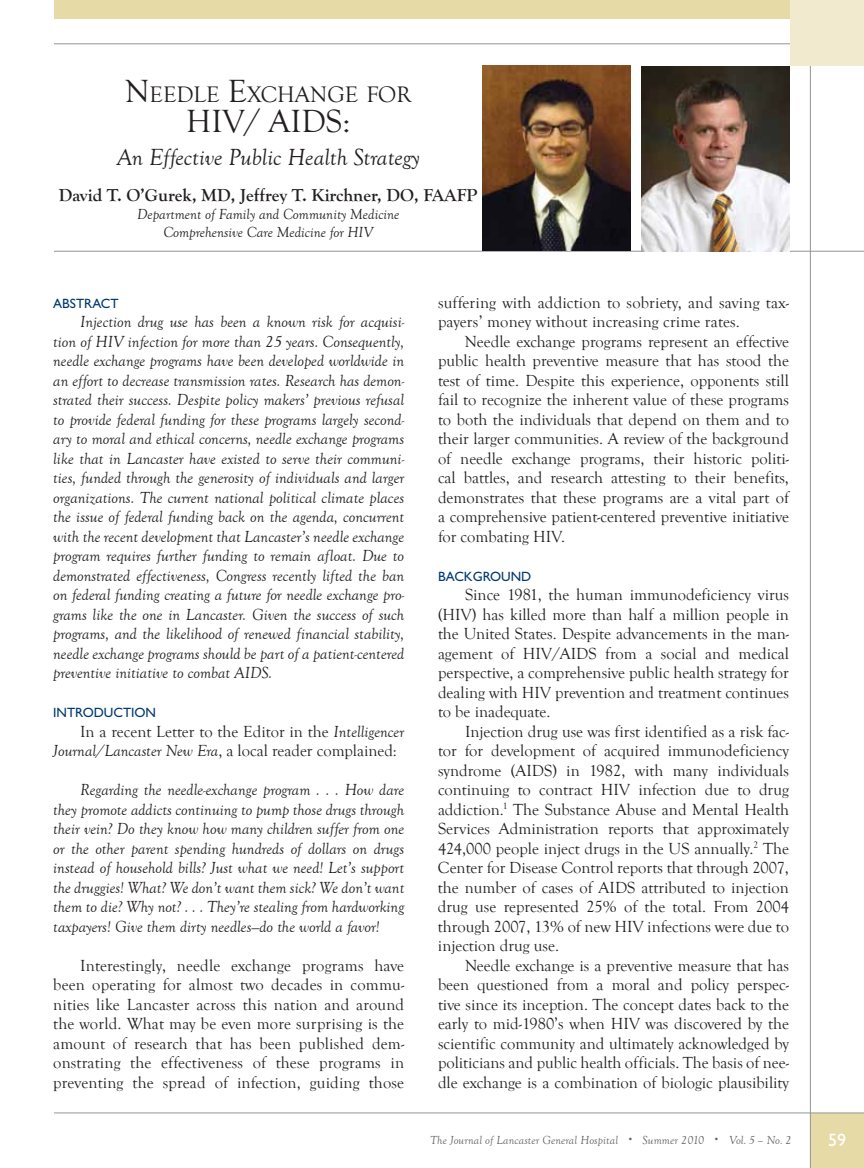
<style>
.page{position:relative;width:864px;height:1168px;background:#fff}
.page>*{position:absolute;margin:0;border:0;box-sizing:border-box;transform-origin:0 0}
.t1{font:33px "Goudy Old Style T";color:#231f20}
.t2{font:italic 24px "Goudy Old Style T";color:#231f20}
.t3{font:23.1px "Goudy Old Style T";color:#231f20}
.t4{font:700 18px "Goudy Old Style T";color:#231f20}
.t5{font:18px "Gill Sans Std";color:#fff}
.t6{font:16.5px/19.5px "Goudy Old Style T";color:#231f20;text-align:justify}
.t7{font:italic 16.5px/19.5px "Goudy Old Style T";color:#231f20;text-align:justify}
.t8{font:italic 15px/18px "Goudy Old Style T";color:#231f20;text-align:center}
.t9{font:13.5px "Gill Sans Std";color:#003970}
.t10{font:italic 12px "Goudy Old Style T";letter-spacing:.01em;color:#636466}
.s1{font-size:33px}
.s2{font-style:italic}
.s3{font-size:9px}
</style>
<div class="page">
<div style="left:810px;top:1112px;width:54px;height:56px;background:#e6daa6"></div>
<hr style="left:54px;top:1112px;width:810px;height:1px;background:#939598">
<hr style="left:810px;top:0;width:1px;height:1168px;background:#939598">
<div style="left:54px;top:0;width:810px;height:19px;background:#e6daa6"></div>
<hr style="left:54px;top:43px;width:810px;height:1px;background:#939598">
<div style="left:790px;top:0;width:74px;height:66px;background:#f1eacf"></div>
<hr style="left:54px;top:251px;width:810px;height:1px;background:#939598">
<img style="left:642px;top:66px;width:148px;height:185px">
<img style="left:483px;top:66px;width:148px;height:185px">
<h3 class="t3" style="left:125px;top:81px;width:287px"><span class="s1">N</span>EEDLE <span class="s1">E</span>XCHANGE FOR</h3>
<h1 class="t1" style="left:186px;top:103px;width:166px">HIV/ AIDS:</h1>
<h2 class="t2" style="left:117px;top:144px;width:305px">An Effective Public Health Strategy</h2>
<p class="t4" style="left:59px;top:185px;width:420px">David T. O’Gurek, MD, Jeffrey T. Kirchner, DO, FAAFP</p>
<p class="t8" style="left:137px;top:205px;width:264px">Department of Family and Community Medicine<br>Comprehensive Care Medicine for HIV</p>
<p class="t9" style="left:53px;top:295px;width:18px">ABSTRACT</p>
<p class="t7" style="left:53px;top:312px;width:353px;text-indent:27px">Injection drug use has been a known risk for acquisi&shy;tion of HIV infection for more than 25 years. Consequently, needle exchange programs have been developed worldwide in an effort to decrease transmission rates. Research has demon&shy;strated their success. Despite policy makers’ previous refusal to provide federal funding for these programs largely second&shy;ary to moral and ethical concerns, needle exchange programs like that in Lancaster have existed to serve their communi&shy;ties, funded through the generosity of individuals and larger organizations. The current national political climate places the issue of federal funding back on the agenda, concurrent with the recent development that Lancaster’s needle exchange program requires further funding to remain afloat. Due to demonstrated effectiveness, Congress recently lifted the ban on federal funding creating a future for needle exchange pro&shy;grams like the one in Lancaster. Given the success of such programs, and the likelihood of renewed financial stability, needle exchange programs should be part of a patient-centered preventive initiative to combat AIDS.</p>
<p class="t9" style="left:53px;top:705px;width:14px">INTRODUCTION</p>
<p class="t6" style="left:53px;top:722px;width:352px;text-indent:27px">In a recent Letter to the Editor in the <span class="s2">Intelligencer<br>Journal/Lancaster New Era</span>, a local reader complained:</p>
<p class="t7" style="left:53px;top:780px;width:353px;text-indent:27px">Regarding the needle-exchange program . . . How dare they promote addicts continuing to pump those drugs through their vein? Do they know how many children suffer from one or the other parent spending hundreds of dollars on drugs instead of household bills? Just what we need! Let’s support the druggies! What? We don’t want them sick? We don’t want them to die? Why not? . . . They’re stealing from hardworking taxpayers! Give them dirty needles—do the world a favor!</p>
<p class="t6" style="left:53px;top:956px;width:353px;text-indent:27px">Interestingly, needle exchange programs have been operating for almost two decades in commu&shy;nities like Lancaster across this nation and around the world. What may be even more surprising is the amount of research that has been published dem&shy;onstrating the effectiveness of these programs in preventing the spread of infection, guiding those</p>
<p class="t6" style="left:438px;top:293px;width:353px">suffering with addiction to sobriety, and saving tax&shy;payers’ money without increasing crime rates.</p>
<p class="t6" style="left:438px;top:332px;width:353px;text-indent:27px">Needle exchange programs represent an effective public health preventive measure that has stood the test of time. Despite this experience, opponents still fail to recognize the inherent value of these programs to both the individuals that depend on them and to their larger communities. A review of the background of needle exchange programs, their historic politi&shy;cal battles, and research attesting to their benefits, demonstrates that these programs are a vital part of a comprehensive patient-centered preventive initiative for combating HIV.</p>
<p class="t9" style="left:438px;top:568px;width:19px">BACKGROUND</p>
<p class="t6" style="left:438px;top:585px;width:353px;text-indent:27px">Since 1981, the human immunodeficiency virus (HIV) has killed more than half a million people in the United States. Despite advancements in the man&shy;agement of HIV/AIDS from a social and medical perspective, a comprehensive public health strategy for dealing with HIV prevention and treatment continues to be inadequate.</p>
<p class="t6" style="left:438px;top:722px;width:353px;text-indent:27px">Injection drug use was first identified as a risk fac&shy;tor for development of acquired immunodeficiency syndrome (AIDS) in 1982, with many individuals continuing to contract HIV infection due to drug addiction.<sup>1</sup> The Substance Abuse and Mental Health Services Administration reports that approximately 424,000 people inject drugs in the US annually.<sup>2</sup> The Center for Disease Control reports that through 2007, the number of cases of AIDS attributed to injection drug use represented 25% of the total. From 2004 through 2007, 13% of new HIV infections were due to injection drug use.</p>
<p class="t6" style="left:438px;top:956px;width:353px;text-indent:27px">Needle exchange is a preventive measure that has been questioned from a moral and policy perspec&shy;tive since its inception. The concept dates back to the early to mid-1980’s when HIV was discovered by the scientific community and ultimately acknowledged by politicians and public health officials. The basis of nee&shy;dle exchange is a combination of biologic plausibility</p>
<p class="t10" style="left:430px;top:1133px;width:363px">The Journal of Lancaster General Hospital <span class="s3">•</span> Summer 2010 <span class="s3">•</span> Vol. 5 – No. 2</p>
<p class="t5" style="left:828px;top:1129px;width:19px">59</p>
</div>
